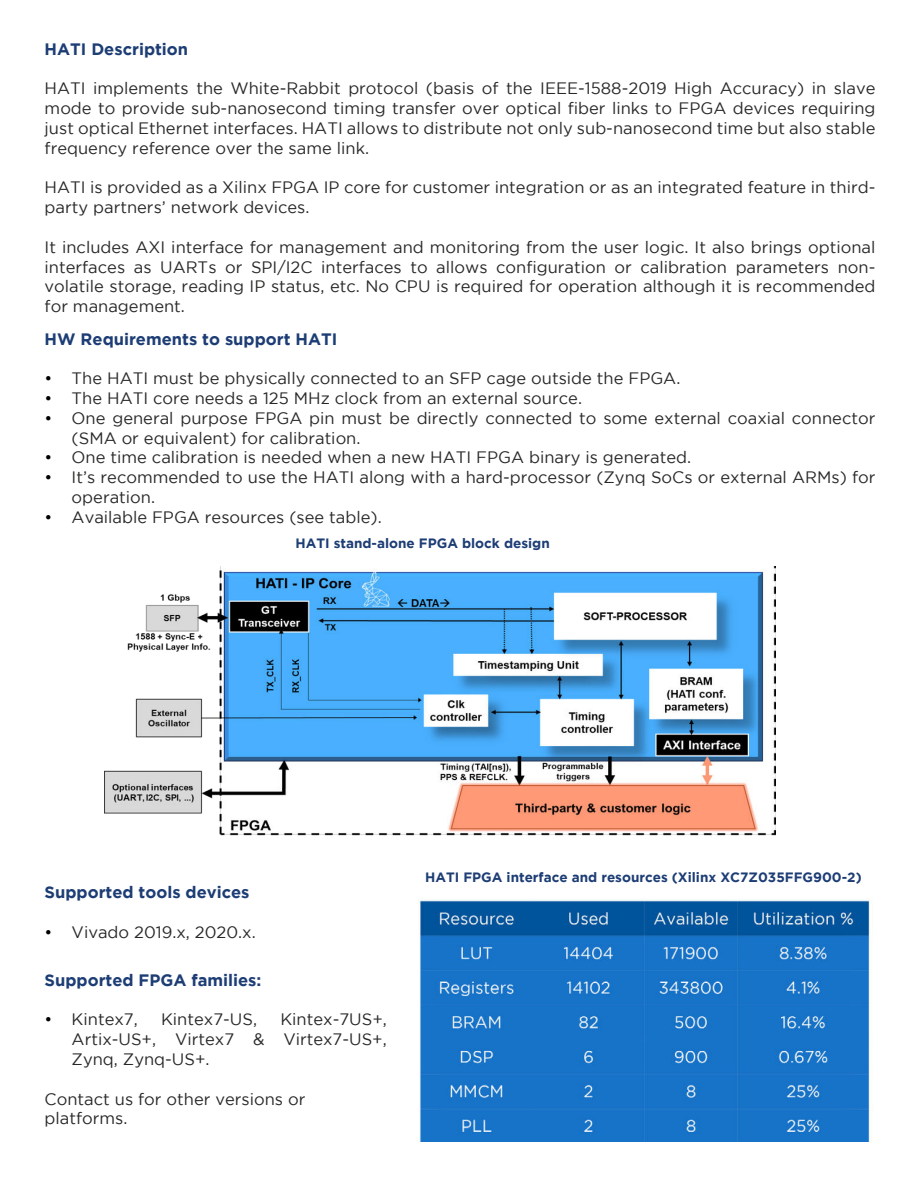
<style>
.page{position:relative;width:918px;height:1188px;background:#fff}
.page>*{position:absolute;margin:0;border:0;box-sizing:border-box;transform-origin:0 0}
.t1{font:16.5px/19.8px "Gotham";color:#282827}
.t2{font:700 16.5px "Gotham";color:#1d3d75}
.t3{font:700 13.5px "Gotham";color:#1d3d75}
.s1{color:#000}
</style>
<div class="page">
<img style="left:104px;top:567px;width:672px;height:269px">
<img style="left:419px;top:899px;width:453px;height:242px">
<p class="t2" style="left:45px;top:43px;width:145px">HATI Description</p>
<p class="t1" style="left:45px;top:78px;width:832px;text-align:justify">HATI implements the White-Rabbit protocol (basis of the IEEE-1588-2019 High Accuracy) in slave mode to provide sub-nanosecond timing transfer over optical fiber links to FPGA devices requiring just optical Ethernet interfaces. HATI allows to distribute not only sub-nanosecond time but also stable frequency reference over the same link.</p>
<p class="t1" style="left:45px;top:179px;width:832px">HATI is provided as a Xilinx FPGA IP core for customer integration or as an integrated feature in third&shy;party partners’ network devices.</p>
<p class="t1" style="left:45px;top:237px;width:832px;text-align:justify">It includes AXI interface for management and monitoring from the user logic. It also brings optional interfaces as UARTs or SPI/I2C interfaces to allows configuration or calibration parameters non&shy;volatile storage, reading IP status, etc. No CPU is required for operation although it is recommended for management.</p>
<p class="t2" style="left:45px;top:332px;width:294px">HW Requirements to support HATI</p>
<p class="t1" style="left:45px;top:368px;width:637px"><span class="s1">•</span> The HATI must be physically connected to an SFP cage outside the FPGA.</p>
<p class="t1" style="left:45px;top:388px;width:539px"><span class="s1">•</span> The HATI core needs a 125 MHz clock from an external source.</p>
<p class="t1" style="left:72px;top:409px;width:805px;text-indent:-27px"><span class="s1">•</span> One general purpose FPGA pin must be directly connected to some external coaxial connector (SMA or equivalent) for calibration.</p>
<p class="t1" style="left:45px;top:447px;width:648px"><span class="s1">•</span> One time calibration is needed when a new HATI FPGA binary is generated.</p>
<p class="t1" style="left:72px;top:467px;width:805px;text-indent:-27px"><span class="s1">•</span> It’s recommended to use the HATI along with a hard-processor (Zynq SoCs or external ARMs) for operation.</p>
<p class="t1" style="left:45px;top:507px;width:339px"><span class="s1">•</span> Available FPGA resources (see table).</p>
<p class="t3" style="left:296px;top:538px;width:256px">HATI stand-alone FPGA block design</p>
<p class="t2" style="left:45px;top:886px;width:206px">Supported tools devices</p>
<p class="t1" style="left:45px;top:922px;width:213px"><span class="s1">•</span> Vivado 2019.x, 2020.x.</p>
<p class="t2" style="left:45px;top:974px;width:218px">Supported FPGA families:</p>
<p class="t1" style="left:45px;top:1011px;width:95px"><span class="s1">•</span> Kintex7,</p>
<p class="t1" style="left:161px;top:1011px;width:97px">Kintex7-US,</p>
<p class="t1" style="left:72px;top:1011px;width:317px;text-align:justify;text-indent:209px">Kintex-7US+, Artix-US+, Virtex7 &amp; Virtex7-US+, Zynq, Zynq-US+.</p>
<p class="t1" style="left:45px;top:1090px;width:262px">Contact us for other versions or platforms.</p>
<p class="t3" style="left:425px;top:872px;width:438px">HATI FPGA interface and resources (Xilinx XC7Z035FFG900-2)</p>
</div>
